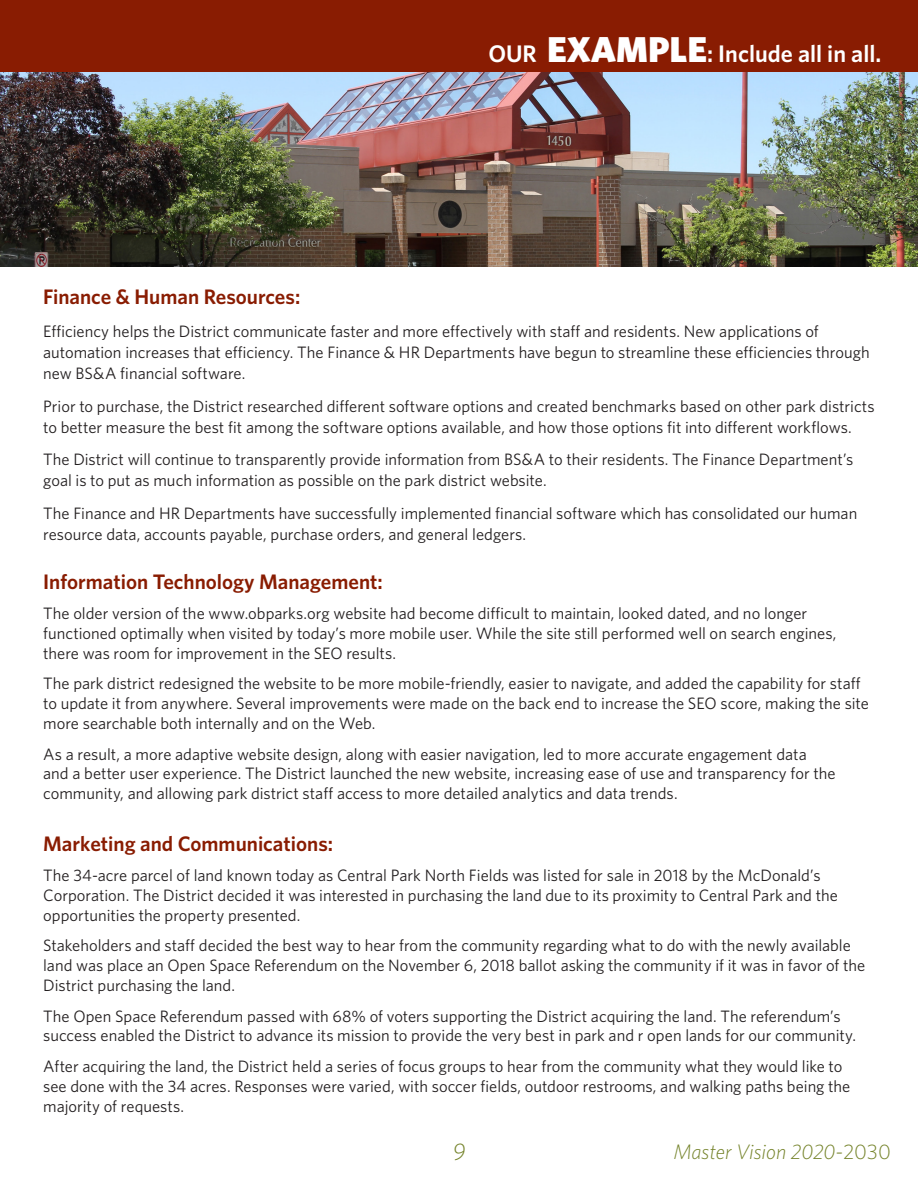
<style>
.page{position:relative;width:918px;height:1188px;background:#fff}
.page>*{position:absolute;margin:0;border:0;box-sizing:border-box;transform-origin:0 0}
.t1{font:600 24px "Whitney";color:#fff}
.t2{font:italic 300 24px "Whitney";color:#76842c}
.t3{font:600 21px "Whitney";color:#891c02}
.t4{font:italic 300 21px "Whitney";color:#76842c}
.List_Paragraph{font:16.5px/19.8px "Whitney";color:#231f20}
.Body_Text{font:16.5px/21px "Whitney";color:#231f20}
.s1{font-weight:900;font-size:36px}
.s2{font-style:normal}
</style>
<div class="page">
<img style="left:0;top:71px;width:918px;height:196px">
<div style="left:0;top:0;width:918px;height:71px;background:#891c02"></div>
<p class="t1" style="left:488px;top:37px;width:394px">OUR <span class="s1">EXAMPLE</span>: Include all in all.</p>
<p class="t3" style="left:43px;top:283px;width:259px">Finance &amp; Human Resources:</p>
<p class="Body_Text" style="left:43px;top:320px;width:828px">Efficiency helps the District communicate faster and more effectively with staff and residents. New applications of automation increases that efficiency. The Finance &amp; HR Departments have begun to streamline these efficiencies through new BS&amp;A financial software.</p>
<p class="Body_Text" style="left:43px;top:395px;width:833px">Prior to purchase, the District researched different software options and created benchmarks based on other park districts to better measure the best fit among the software options available, and how those options fit into different workflows.</p>
<p class="Body_Text" style="left:43px;top:448px;width:812px">The District will continue to transparently provide information from BS&amp;A to their residents. The Finance Department’s goal is to put as much information as possible on the park district website.</p>
<p class="List_Paragraph" style="left:43px;top:502px;width:816px;line-height:21px">The Finance and HR Departments have successfully implemented financial software which has consolidated our human resource data, accounts payable, purchase orders, and general ledgers.</p>
<p class="t3" style="left:43px;top:567px;width:341px">Information Technology Management:</p>
<p class="List_Paragraph" style="left:43px;top:603px;width:795px">The older version of the www.obparks.org website had become difficult to maintain, looked dated, and no longer functioned optimally when visited by today’s more mobile user. While the site still performed well on search engines, there was room for improvement in the SEO results.</p>
<p class="List_Paragraph" style="left:43px;top:673px;width:827px">The park district redesigned the website to be more mobile-friendly, easier to navigate, and added the capability for staff to update it from anywhere. Several improvements were made on the back end to increase the SEO score, making the site more searchable both internally and on the Web.</p>
<p class="List_Paragraph" style="left:43px;top:744px;width:794px">As a result, a more adaptive website design, along with easier navigation, led to more accurate engagement data and a better user experience. The District launched the new website, increasing ease of use and transparency for the community, and allowing park district staff access to more detailed analytics and data trends.</p>
<p class="t3" style="left:43px;top:829px;width:292px">Marketing and Communications:</p>
<p class="List_Paragraph" style="left:43px;top:865px;width:796px">The 34-acre parcel of land known today as Central Park North Fields was listed for sale in 2018 by the McDonald’s<br>Corporation. The District decided it was interested in purchasing the land due to its proximity to Central Park and the opportunities the property presented.</p>
<p class="List_Paragraph" style="left:43px;top:935px;width:824px">Stakeholders and staff decided the best way to hear from the community regarding what to do with the newly available land was place an Open Space Referendum on the November 6, 2018 ballot asking the community if it was in favor of the<br>District purchasing the land.</p>
<p class="List_Paragraph" style="left:43px;top:1006px;width:814px">The Open Space Referendum passed with 68% of voters supporting the District acquiring the land. The referendum’s success enabled the District to advance its mission to provide the very best in park and r open lands for our community.</p>
<p class="List_Paragraph" style="left:43px;top:1056px;width:809px">After acquiring the land, the District held a series of focus groups to hear from the community what they would like to see done with the 34 acres. Responses were varied, with soccer fields, outdoor restrooms, and walking paths being the majority of requests.</p>
<h1 class="t2" style="left:453px;top:1135px;width:14px">9</h1>
<p class="t4" style="left:673px;top:1138px;width:219px">Master Vision 2020-<span class="s2">2030</span></p>
</div>
